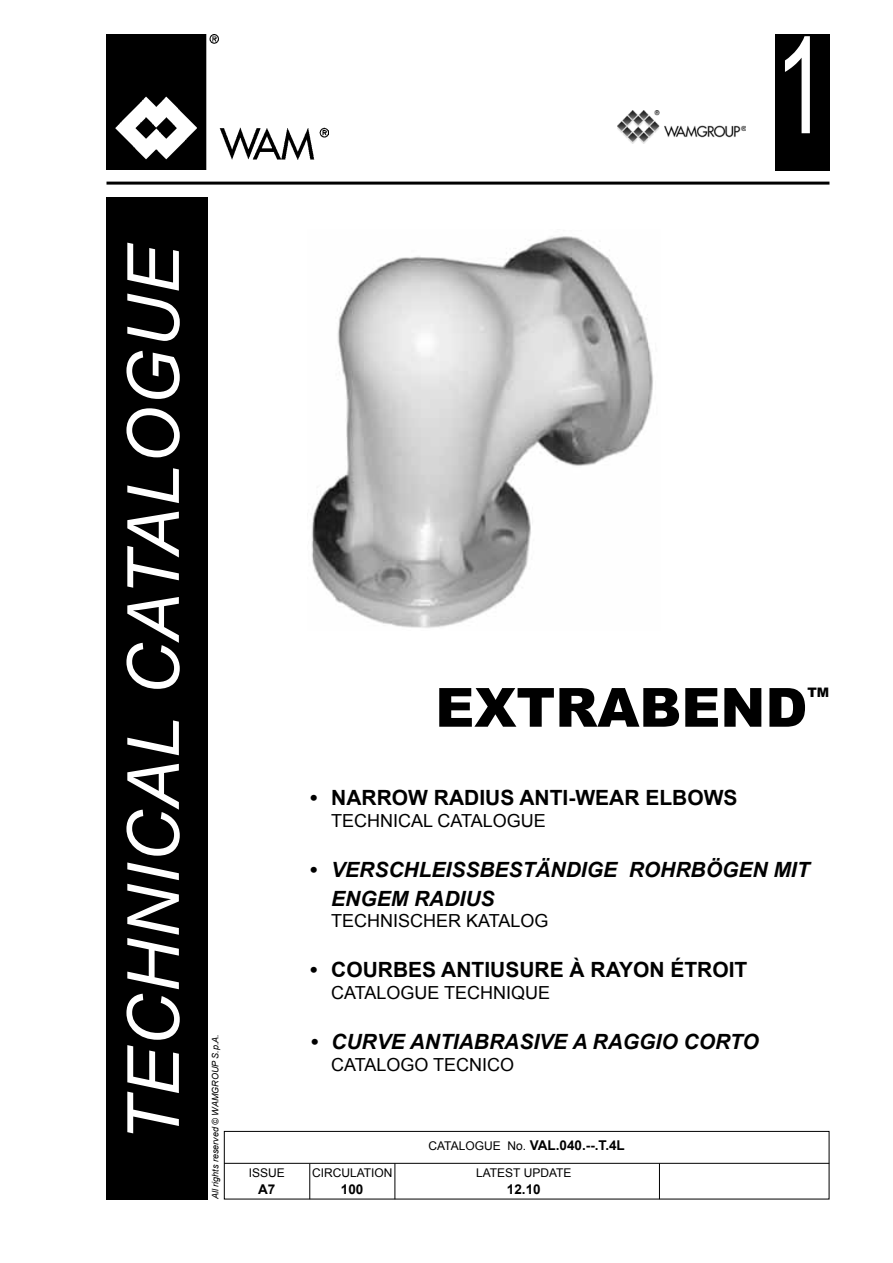
<style>
.page{position:relative;width:893px;height:1263px;background:#fff}
.page>*{position:absolute;margin:0;border:0;box-sizing:border-box;transform-origin:0 0}
.t1{font:135px "Arial";color:#fff;scale:.7 1}
.t2{font:italic 72px "Arial";letter-spacing:.025em;color:#fff}
.t3{font:900 54px "Arial";color:#000}
.t4{font:italic 700 21px/28.5px "Arial";color:#000}
.t5{font:700 21px "Arial";color:#000}
.t6{font:18px "Arial";color:#000}
.t7{font:700 13.5px "Arial";color:#000}
.t8{font:900 13.05px "Arial";color:#000}
.t9{font:12px "Arial";color:#000}
.t10{font:italic 9px "Arial";color:#000}
.s1{font-style:normal}
.s2{font-weight:400;font-size:12px}
</style>
<div class="page">
<div style="left:106px;top:197px;width:102px;height:1002px;background:#000"></div>
<hr style="left:106px;top:182px;width:723px;height:3px;background:#000">
<div style="left:775px;top:34px;width:54px;height:136px;background:#000"></div>
<img style="left:107px;top:34px;width:222px;height:136px">
<img style="left:311px;top:236px;width:342px;height:392px">
<img style="left:617px;top:110px;width:128px;height:33px">
<div style="left:224px;top:1131px;width:605px;height:68px;border:1px solid #000"></div>
<hr style="left:659px;top:1163px;width:1px;height:36px;background:#000">
<hr style="left:224px;top:1163px;width:605px;height:1px;background:#000">
<hr style="left:309px;top:1164px;width:1px;height:35px;background:#000">
<hr style="left:395px;top:1163px;width:1px;height:36px;background:#000">
<h1 class="t1" style="left:775px;top:-3px;width:77px">1</h1>
<h2 class="t2" style="left:107px;top:1142px;width:901px;rotate:-90deg">TECHNICAL CATALOGUE</h2>
<p class="t10" style="left:209px;top:1199px;width:167px;rotate:-90deg">All rights reserved © WAMGROUP S.p.A.</p>
<h3 class="t3" style="left:435px;top:668px;width:374px">EXTRABEND</h3>
<p class="t8" style="left:807px;top:683px;width:23px">TM</p>
<p class="t5" style="left:310px;top:784px;width:429px">• NARROW RADIUS ANTI-WEAR ELBOWS</p>
<p class="t6" style="left:331px;top:809px;width:216px">TECHNICAL CATALOGUE</p>
<p class="t4" style="left:331px;top:856px;width:480px;text-indent:-21px"><span class="s1">•</span> VERSCHLEISSBESTÄNDIGE ROHRBÖGEN MIT<br>ENGEM RADIUS</p>
<p class="t6" style="left:331px;top:909px;width:219px">TECHNISCHER KATALOG</p>
<p class="t5" style="left:310px;top:956px;width:439px">• COURBES ANTIUSURE À RAYON ÉTROIT</p>
<p class="t6" style="left:331px;top:981px;width:221px">CATALOGUE TECHNIQUE</p>
<p class="t4" style="left:310px;top:1028px;width:450px">• CURVE ANTIABRASIVE A RAGGIO CORTO</p>
<p class="t6" style="left:331px;top:1052px;width:185px">CATALOGO TECNICO</p>
<p class="t9" style="left:249px;top:1165px;width:38px">ISSUE</p>
<p class="t7" style="left:258px;top:1180px;width:19px">A7</p>
<p class="t9" style="left:312px;top:1165px;width:82px">CIRCULATION</p>
<p class="t7" style="left:341px;top:1180px;width:24px">100</p>
<p class="t7" style="left:428px;top:1136px;width:198px"><span class="s2">CATALOGUE No.</span> VAL.040.--.T.4L</p>
<p class="t9" style="left:476px;top:1165px;width:97px">LATEST UPDATE</p>
<p class="t7" style="left:507px;top:1180px;width:35px">12.10</p>
</div>
